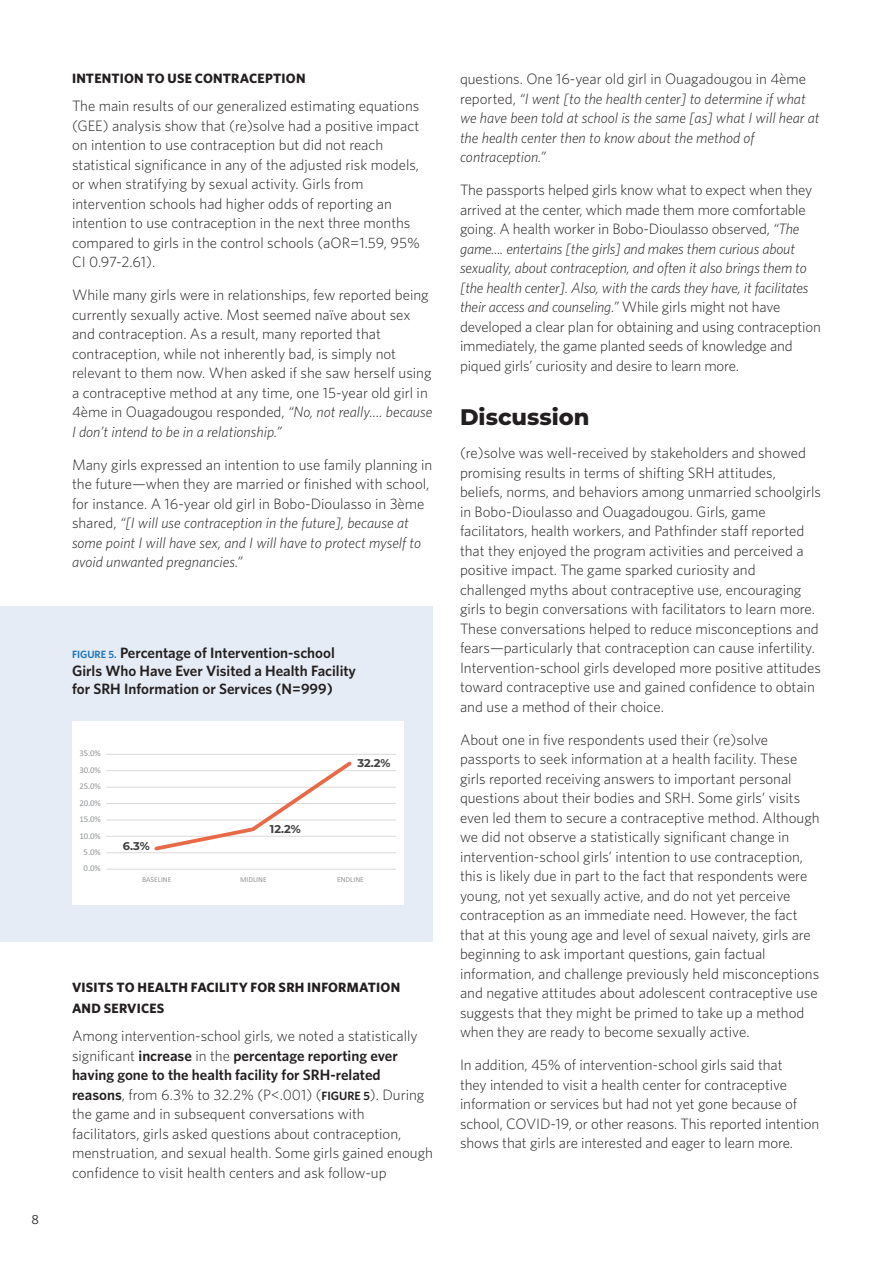
<style>
.page{position:relative;width:893px;height:1263px;background:#fff}
.page>*{position:absolute;margin:0;border:0;box-sizing:border-box;transform-origin:0 0}
.A_Head{font:800 22.5px "Montserrat";color:#231f20}
.Body_A{font:300 15px/19.5px "Whitney";color:#231f20}
.Body_A-2{font:italic 300 15px/19.5px "Whitney";color:#231f20}
.Table_figure_headlin{font:600 15px/18px "Whitney";color:#231f20}
.B_Head{font:700 13.5px/21px "Whitney";letter-spacing:.015em;color:#231f20}
.t1{font:13.2px "Whitney";color:#231f20}
.t2{font:700 11.25px "Montserrat";color:#414040}
.t3{font:8.7px "Calibri";letter-spacing:-.015em;color:#939598}
.t4{font:7.5px "Calibri";color:#939598}
.s1{font-style:italic}
.s2{font-size:10.5px;color:#1974bb}
.s3{font-weight:600}
.s4{font-weight:600;font-size:12px}
.s5{font-style:normal}
</style>
<div class="page">
<div style="left:0;top:606px;width:433px;height:335px;background:#e6ecf5"></div>
<div style="left:72px;top:722px;width:331px;height:183px;background:#fff"></div>
<hr style="left:106px;top:754px;width:290px;height:1px;background:#d9d9d8">
<hr style="left:106px;top:770px;width:290px;height:1px;background:#d9d9d8">
<hr style="left:106px;top:787px;width:290px;height:1px;background:#d9d9d8">
<hr style="left:106px;top:803px;width:290px;height:1px;background:#d9d9d8">
<hr style="left:106px;top:820px;width:290px;height:1px;background:#d9d9d8">
<hr style="left:106px;top:836px;width:290px;height:1px;background:#d9d9d8">
<hr style="left:106px;top:852px;width:290px;height:1px;background:#d9d9d8">
<hr style="left:106px;top:869px;width:290px;height:1px;background:#d9d9d8">
<svg style="left:152px;top:761px;width:203px;height:90px"></svg>
<p class="t1" style="left:32px;top:1210px;width:9px">8</p>
<p class="B_Head" style="left:72px;top:67px;width:235px">INTENTION TO USE CONTRACEPTION</p>
<p class="Body_A" style="left:72px;top:96px;width:350px">The main results of our generalized estimating equations (GEE) analysis show that (re)solve had a positive impact on intention to use contraception but did not reach statistical significance in any of the adjusted risk models, or when stratifying by sexual activity. Girls from intervention schools had higher odds of reporting an intention to use contraception in the next three months compared to girls in the control schools (aOR=1.59, 95% CI 0.97-2.61).</p>
<p class="Body_A" style="left:72px;top:285px;width:362px">While many girls were in relationships, few reported being currently sexually active. Most seemed naïve about sex and contraception. As a result, many reported that contraception, while not inherently bad, is simply not relevant to them now. When asked if she saw herself using a contraceptive method at any time, one 15-year old girl in 4ème in Ouagadougou responded, <span class="s1">“No, not really…. because I don’t intend to be in a relationship.”</span></p>
<p class="Body_A" style="left:72px;top:454px;width:362px">Many girls expressed an intention to use family planning in the future—when they are married or finished with school, for instance. A 16-year old girl in Bobo-Dioulasso in 3ème shared, <span class="s1">“[I will use contraception in the future], because at some point I will have sex, and I will have to protect myself to avoid unwanted pregnancies.”</span></p>
<p class="Table_figure_headlin" style="left:72px;top:644px;width:286px"><span class="s2">FIGURE 5.</span> Percentage of Intervention-school<br>Girls Who Have Ever Visited a Health Facility for SRH Information or Services (N=999)</p>
<p class="t3" style="left:79px;top:747px;width:23px">35.0%</p>
<p class="t3" style="left:79px;top:764px;width:23px">30.0%</p>
<p class="t3" style="left:79px;top:780px;width:23px">25.0%</p>
<p class="t3" style="left:79px;top:797px;width:23px">20.0%</p>
<p class="t3" style="left:79px;top:813px;width:23px">15.0%</p>
<p class="t3" style="left:79px;top:830px;width:23px">10.0%</p>
<p class="t3" style="left:84px;top:846px;width:19px">5.0%</p>
<p class="t3" style="left:84px;top:862px;width:19px">0.0%</p>
<p class="t2" style="left:123px;top:837px;width:28px">6.3%</p>
<p class="t2" style="left:270px;top:821px;width:32px">12.2%</p>
<p class="t2" style="left:358px;top:754px;width:35px">32.2%</p>
<p class="t4" style="left:142px;top:875px;width:31px">BASELINE</p>
<p class="t4" style="left:240px;top:875px;width:28px">MIDLINE</p>
<p class="t4" style="left:337px;top:875px;width:28px">ENDLINE</p>
<p class="B_Head" style="left:72px;top:976px;width:330px">VISITS TO HEALTH FACILITY FOR SRH INFORMATION<br>AND SERVICES</p>
<p class="Body_A" style="left:72px;top:1026px;width:362px">Among intervention-school girls, we noted a statistically significant <span class="s3">increase</span> in the <span class="s3">percentage reporting ever having gone to the health facility for SRH-related reasons</span>, from 6.3% to 32.2% (P&lt;.001) (<span class="s4">FIGURE 5</span>). During the game and in subsequent conversations with facilitators, girls asked questions about contraception, menstruation, and sexual health. Some girls gained enough confidence to visit health centers and ask follow-up</p>
<p class="Body_A-2" style="left:460px;top:69px;width:361px"><span class="s5">questions. One 16-year old girl in Ouagadougou in 4ème reported,</span> “I went [to the health center] to determine if what we have been told at school is the same [as] what I will hear at the health center then to know about the method of contraception.”</p>
<p class="Body_A" style="left:460px;top:180px;width:362px">The passports helped girls know what to expect when they arrived at the center, which made them more comfortable going. A health worker in Bobo-Dioulasso observed, <span class="s1">“The game.... entertains [the girls] and makes them curious about sexuality, about contraception, and often it also brings them to [the health center]. Also, with the cards they have, it facilitates their access and counseling.”</span> While girls might not have developed a clear plan for obtaining and using contraception immediately, the game planted seeds of knowledge and piqued girls’ curiosity and desire to learn more.</p>
<p class="A_Head" style="left:460px;top:401px;width:131px">Discussion</p>
<p class="Body_A" style="left:460px;top:443px;width:362px">(re)solve was well-received by stakeholders and showed promising results in terms of shifting SRH attitudes, beliefs, norms, and behaviors among unmarried schoolgirls in Bobo-Dioulasso and Ouagadougou. Girls, game facilitators, health workers, and Pathfinder staff reported that they enjoyed the program activities and perceived a positive impact. The game sparked curiosity and challenged myths about contraceptive use, encouraging girls to begin conversations with facilitators to learn more.<br>These conversations helped to reduce misconceptions and fears—particularly that contraception can cause infertility.<br>Intervention-school girls developed more positive attitudes toward contraceptive use and gained confidence to obtain and use a method of their choice.</p>
<p class="Body_A" style="left:460px;top:729px;width:361px">About one in five respondents used their (re)solve passports to seek information at a health facility. These girls reported receiving answers to important personal questions about their bodies and SRH. Some girls’ visits even led them to secure a contraceptive method. Although we did not observe a statistically significant change in intervention-school girls’ intention to use contraception, this is likely due in part to the fact that respondents were young, not yet sexually active, and do not yet perceive contraception as an immediate need. However, the fact that at this young age and level of sexual naivety, girls are beginning to ask important questions, gain factual information, and challenge previously held misconceptions and negative attitudes about adolescent contraceptive use suggests that they might be primed to take up a method when they are ready to become sexually active.</p>
<p class="Body_A" style="left:460px;top:1055px;width:361px">In addition, 45% of intervention-school girls said that<br>they intended to visit a health center for contraceptive information or services but had not yet gone because of school, COVID-19, or other reasons. This reported intention shows that girls are interested and eager to learn more.</p>
</div>
